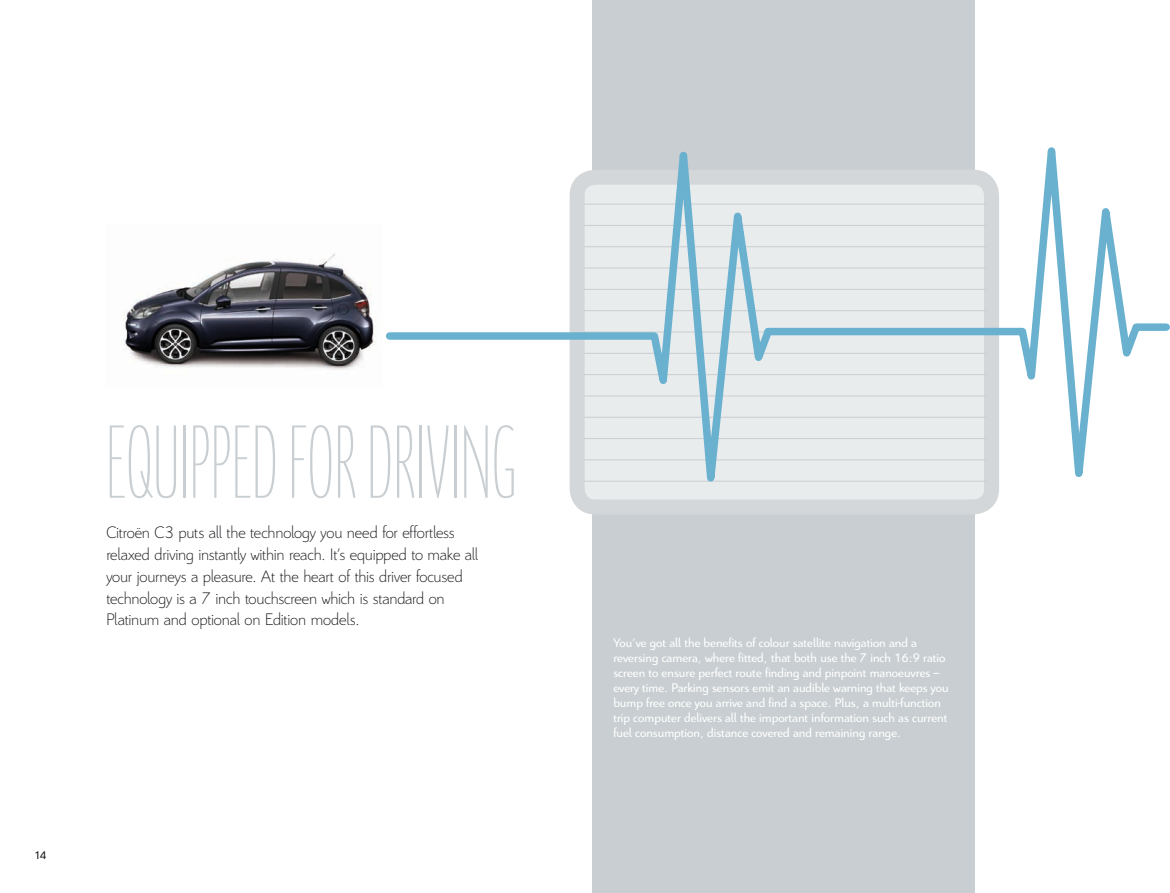
<style>
.page{position:relative;width:1170px;height:893px;background:#fff}
.page>*{position:absolute;margin:0;border:0;box-sizing:border-box;transform-origin:0 0}
.t1{font:112.5px "CI Tbeta";letter-spacing:.01em;color:#c8ced1}
.t2{font:300 18px/21.8px "Citroen";letter-spacing:-.01em;color:#1a171c}
.t3{font:13.5px/15px "Citroen";color:#fff}
.t4{font:12px "Citroen";color:#1c151a}
</style>
<div class="page">
<div style="left:592px;top:0;width:383px;height:893px;background:#c8ced1"></div>
<img style="left:123px;top:254px;width:253px;height:116px">
<svg style="left:777px;top:147px;width:392px;height:368px"></svg>
<svg style="left:386px;top:151px;width:391px;height:364px"></svg>
<h1 class="t1" style="left:106px;top:397px;width:411px">EQUIPPED FOR DRIVING</h1>
<p class="t2" style="left:106px;top:522px;width:373px">Citroën C3 puts all the technology you need for effortless relaxed driving instantly within reach. It’s equipped to make all your journeys a pleasure. At the heart of this driver focused technology is a 7 inch touchscreen which is standard on Platinum and optional on Edition models.</p>
<p class="t4" style="left:34px;top:849px;width:14px">14</p>
<p class="t3" style="left:613px;top:635px;width:337px">You’ve got all the benefits of colour satellite navigation and a reversing camera, where fitted, that both use the 7 inch 16:9 ratio screen to ensure perfect route finding and pinpoint manoeuvres – every time. Parking sensors emit an audible warning that keeps you bump free once you arrive and find a space. Plus, a multi-function trip computer delivers all the important information such as current fuel consumption, distance covered and remaining range.</p>
</div>
